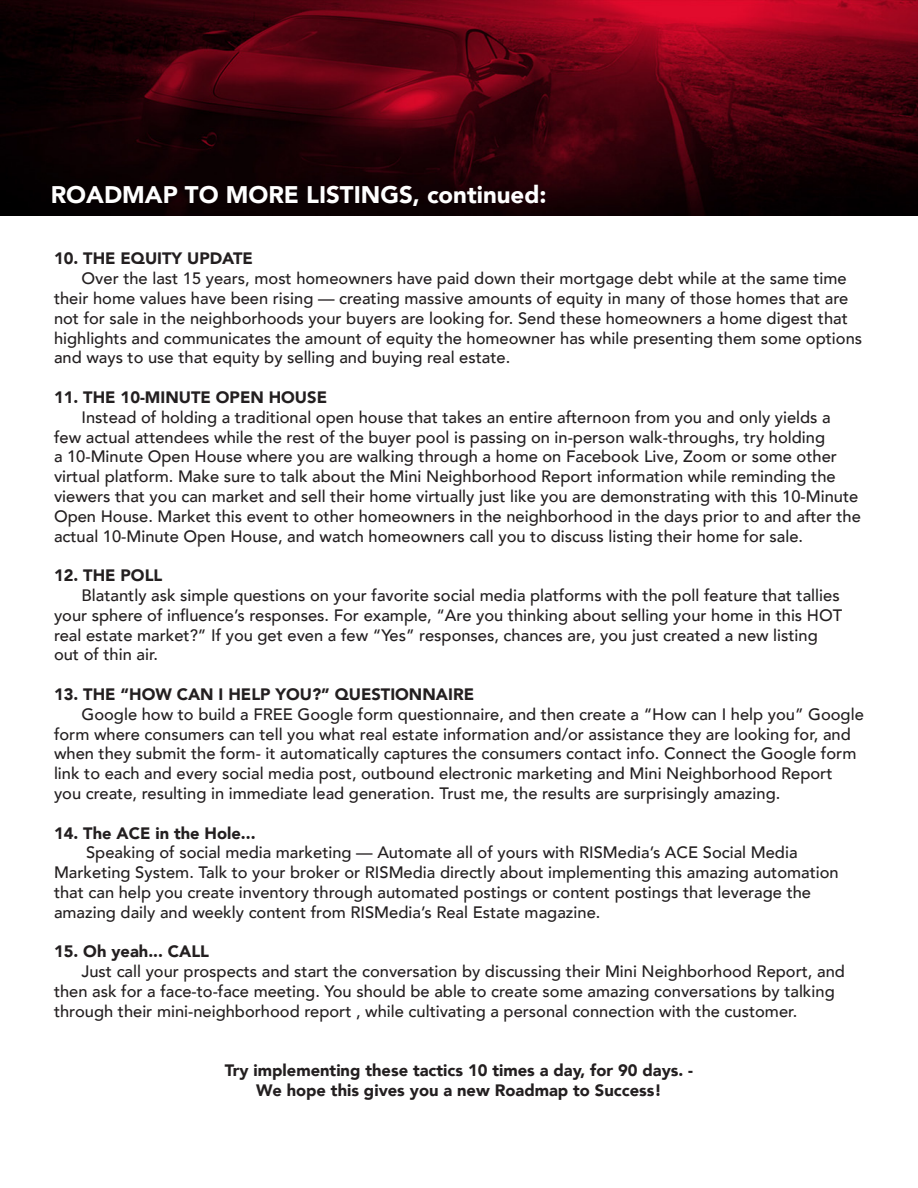
<style>
.page{position:relative;width:918px;height:1188px;background:#fff}
.page>*{position:absolute;margin:0;border:0;box-sizing:border-box;transform-origin:0 0}
.t1{font:900 24px "Avenir";color:#fff}
.t2{font:500 16.5px/19.8px "Avenir";color:#231f20}
.t3{font:900 16.5px "Avenir";color:#231f20}
</style>
<div class="page">
<img style="left:0;top:0;width:918px;height:216px">
<p class="t1" style="left:51px;top:174px;width:497px">ROADMAP TO MORE LISTINGS, continued:</p>
<p class="t3" style="left:54px;top:245px;width:200px">10. THE EQUITY UPDATE</p>
<p class="t2" style="left:54px;top:268px;width:810px;text-indent:28px">Over the last 15 years, most homeowners have paid down their mortgage debt while at the same time their home values have been rising — creating massive amounts of equity in many of those homes that are not for sale in the neighborhoods your buyers are looking for. Send these homeowners a home digest that highlights and communicates the amount of equity the homeowner has while presenting them some options and ways to use that equity by selling and buying real estate.</p>
<p class="t3" style="left:54px;top:383px;width:275px">11. THE 10-MINUTE OPEN HOUSE</p>
<p class="t2" style="left:54px;top:406px;width:808px;text-indent:28px">Instead of holding a traditional open house that takes an entire afternoon from you and only yields a few actual attendees while the rest of the buyer pool is passing on in-person walk-throughs, try holding<br>a 10-Minute Open House where you are walking through a home on Facebook Live, Zoom or some other virtual platform. Make sure to talk about the Mini Neighborhood Report information while reminding the viewers that you can market and sell their home virtually just like you are demonstrating with this 10-Minute Open House. Market this event to other homeowners in the neighborhood in the days prior to and after the actual 10-Minute Open House, and watch homeowners call you to discuss listing their home for sale.</p>
<p class="t3" style="left:54px;top:561px;width:110px">12. THE POLL</p>
<p class="t2" style="left:54px;top:585px;width:790px;text-indent:28px">Blatantly ask simple questions on your favorite social media platforms with the poll feature that tallies your sphere of influence’s responses. For example, “Are you thinking about selling your home in this HOT real estate market?” If you get even a few “Yes” responses, chances are, you just created a new listing</p>
<p class="t2" style="left:54px;top:644px;width:106px">out of thin air.</p>
<p class="t3" style="left:54px;top:680px;width:422px">13. THE “HOW CAN I HELP YOU?” QUESTIONNAIRE</p>
<p class="t2" style="left:54px;top:703px;width:811px;text-indent:28px">Google how to build a FREE Google form questionnaire, and then create a “How can I help you” Google form where consumers can tell you what real estate information and/or assistance they are looking for, and when they submit the form- it automatically captures the consumers contact info. Connect the Google form link to each and every social media post, outbound electronic marketing and Mini Neighborhood Report you create, resulting in immediate lead generation. Trust me, the results are surprisingly amazing.</p>
<p class="t3" style="left:54px;top:819px;width:203px">14. The ACE in the Hole...</p>
<p class="t2" style="left:86px;top:842px;width:713px">Speaking of social media marketing — Automate all of yours with RISMedia’s ACE Social Media</p>
<p class="t2" style="left:54px;top:862px;width:786px">Marketing System. Talk to your broker or RISMedia directly about implementing this amazing automation that can help you create inventory through automated postings or content postings that leverage the</p>
<p class="t2" style="left:54px;top:901px;width:548px">amazing daily and weekly content from RISMedia’s Real Estate magazine.</p>
<p class="t3" style="left:54px;top:938px;width:157px">15. Oh yeah... CALL</p>
<p class="t2" style="left:54px;top:961px;width:792px;text-indent:28px">Just call your prospects and start the conversation by discussing their Mini Neighborhood Report, and then ask for a face-to-face meeting. You should be able to create some amazing conversations by talking through their mini-neighborhood report , while cultivating a personal connection with the customer.</p>
<p class="t3" style="left:225px;top:1056px;width:470px">Try implementing these tactics 10 times a day, for 90 days. -</p>
<p class="t3" style="left:256px;top:1076px;width:407px">We hope this gives you a new Roadmap to Success!</p>
</div>
